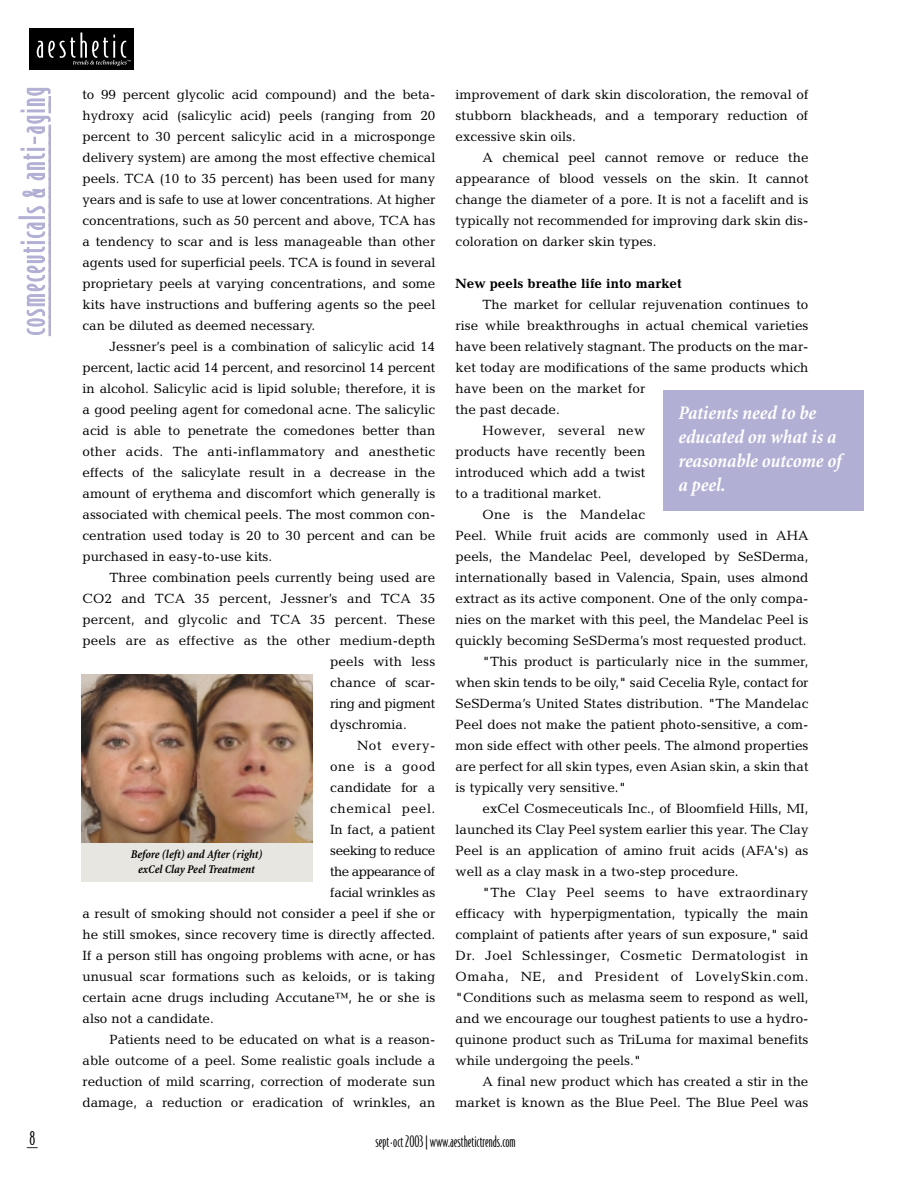
<style>
.page{position:relative;width:918px;height:1188px;background:#fff}
.page>*{position:absolute;margin:0;border:0;box-sizing:border-box;transform-origin:0 0}
.t1{font:italic 700 condensed 19.5px/24px "Minion";color:#fff}
.t2{font:18px "Bodega Sans";color:#000}
.t3{font:15px "Bodega Sans";color:#000}
.t4{font:13.5px/21px "Candida";color:#000;text-align:justify}
.t5{font:13.5px "Candida";letter-spacing:.045em;color:#000}
.t6{font:13.5px "Candida";letter-spacing:.02em;color:#000}
.t7{font:13.5px "Candida";letter-spacing:.03em;color:#000}
.t8{font:700 13.5px "Candida";color:#000}
.t9{font:13.5px "Candida";letter-spacing:-.035em;color:#000}
.t10{font:13.5px "Candida";letter-spacing:-.04em;color:#000}
.t11{font:13.5px "Candida";letter-spacing:-.02em;color:#000}
.t12{font:italic 700 condensed 12px/15px "Minion";color:#000;text-align:center}
</style>
<div class="page">
<div style="left:29px;top:28px;width:105px;height:41px;background:#000"></div>
<svg style="left:37px;top:33px;width:94px;height:33px"></svg>
<div style="left:663px;top:390px;width:201px;height:121px;background:#b1afd4"></div>
<hr style="left:19px;top:217px;width:25px;height:2px;background:#b1afd4">
<svg style="left:21px;top:88px;width:30px;height:248px"></svg>
<img style="left:81px;top:675px;width:231px;height:168px">
<div style="left:81px;top:843px;width:231px;height:39px;background:#e7e6e0"></div>
<p class="t4" style="left:82px;top:86px;width:354px">to 99 percent glycolic acid compound) and the beta&shy;hydroxy acid (salicylic acid) peels (ranging from 20 percent to 30 percent salicylic acid in a microsponge delivery system) are among the most effective chemical peels. TCA (10 to 35 percent) has been used for many years and is safe to use at lower concentrations. At higher concentrations, such as 50 percent and above, TCA has a tendency to scar and is less manageable than other agents used for superficial peels. TCA is found in several proprietary peels at varying concentrations, and some kits have instructions and buffering agents so the peel can be diluted as deemed necessary.</p>
<p class="t4" style="left:82px;top:338px;width:354px;text-indent:27px">Jessner’s peel is a combination of salicylic acid 14 percent, lactic acid 14 percent, and resorcinol 14 percent in alcohol. Salicylic acid is lipid soluble; therefore, it is a good peeling agent for comedonal acne. The salicylic acid is able to penetrate the comedones better than other acids. The anti-inflammatory and anesthetic effects of the salicylate result in a decrease in the amount of erythema and discomfort which generally is associated with chemical peels. The most common con&shy;centration used today is 20 to 30 percent and can be purchased in easy-to-use kits.</p>
<p class="t4" style="left:110px;top:569px;width:327px">Three combination peels currently being used are</p>
<p class="t4" style="left:82px;top:590px;width:354px">CO2 and TCA 35 percent, Jessner’s and TCA 35</p>
<p class="t4" style="left:82px;top:611px;width:354px">percent, and glycolic and TCA 35 percent. These</p>
<p class="t4" style="left:82px;top:632px;width:354px">peels are as effective as the other medium-depth</p>
<p class="t4" style="left:330px;top:653px;width:107px">peels with less</p>
<p class="t4" style="left:330px;top:674px;width:107px">chance of scar-</p>
<p class="t11" style="left:330px;top:699px;width:107px">ring and pigment</p>
<p class="t4" style="left:330px;top:716px;width:78px">dyschromia.</p>
<p class="t5" style="left:357px;top:741px;width:80px">Not every-</p>
<p class="t5" style="left:330px;top:762px;width:107px">one is a good</p>
<p class="t4" style="left:330px;top:779px;width:107px">candidate for a</p>
<p class="t5" style="left:330px;top:804px;width:107px">chemical peel.</p>
<p class="t4" style="left:330px;top:821px;width:107px">In fact, a patient</p>
<p class="t9" style="left:330px;top:846px;width:107px">seeking to reduce</p>
<p class="t10" style="left:330px;top:867px;width:107px">the appearance of</p>
<p class="t4" style="left:330px;top:884px;width:107px">facial wrinkles as</p>
<p class="t4" style="left:83px;top:905px;width:354px">a result of smoking should not consider a peel if she or</p>
<p class="t4" style="left:83px;top:926px;width:354px">he still smokes, since recovery time is directly affected.</p>
<p class="t4" style="left:83px;top:947px;width:354px">If a person still has ongoing problems with acne, or has</p>
<p class="t4" style="left:83px;top:968px;width:354px">unusual scar formations such as keloids, or is taking</p>
<p class="t4" style="left:83px;top:989px;width:354px">certain acne drugs including Accutane™, he or she is</p>
<p class="t4" style="left:83px;top:1010px;width:133px">also not a candidate.</p>
<p class="t4" style="left:110px;top:1031px;width:327px">Patients need to be educated on what is a reason-</p>
<p class="t4" style="left:83px;top:1052px;width:354px">able outcome of a peel. Some realistic goals include a</p>
<p class="t4" style="left:83px;top:1073px;width:354px">reduction of mild scarring, correction of moderate sun</p>
<p class="t4" style="left:83px;top:1094px;width:354px">damage, a reduction or eradication of wrinkles, an</p>
<p class="t12" style="left:131px;top:848px;width:133px">Before (left) and After (right) exCel Clay Peel Treatment</p>
<p class="t4" style="left:456px;top:86px;width:354px">improvement of dark skin discoloration, the removal of stubborn blackheads, and a temporary reduction of excessive skin oils.</p>
<p class="t4" style="left:456px;top:149px;width:354px;text-indent:27px">A chemical peel cannot remove or reduce the appearance of blood vessels on the skin. It cannot change the diameter of a pore. It is not a facelift and is typically not recommended for improving dark skin dis&shy;coloration on darker skin types.</p>
<p class="t8" style="left:456px;top:279px;width:228px">New peels breathe life into market</p>
<p class="t4" style="left:483px;top:296px;width:327px">The market for cellular rejuvenation continues to</p>
<p class="t4" style="left:456px;top:317px;width:354px">rise while breakthroughs in actual chemical varieties</p>
<p class="t4" style="left:456px;top:338px;width:354px">have been relatively stagnant. The products on the mar-</p>
<p class="t4" style="left:456px;top:359px;width:354px">ket today are modifications of the same products which</p>
<p class="t4" style="left:456px;top:380px;width:191px">have been on the market for</p>
<p class="t4" style="left:456px;top:401px;width:106px">the past decade.</p>
<p class="t6" style="left:483px;top:426px;width:164px">However, several new</p>
<p class="t4" style="left:456px;top:443px;width:191px">products have recently been</p>
<p class="t4" style="left:456px;top:464px;width:191px">introduced which add a twist</p>
<p class="t4" style="left:456px;top:485px;width:147px">to a traditional market.</p>
<p class="t6" style="left:483px;top:510px;width:164px">One is the Mandelac</p>
<p class="t4" style="left:456px;top:527px;width:354px">Peel. While fruit acids are commonly used in AHA</p>
<p class="t4" style="left:456px;top:548px;width:354px">peels, the Mandelac Peel, developed by SeSDerma,</p>
<p class="t4" style="left:456px;top:569px;width:354px">internationally based in Valencia, Spain, uses almond</p>
<p class="t4" style="left:456px;top:590px;width:354px">extract as its active component. One of the only compa-</p>
<p class="t4" style="left:456px;top:611px;width:354px">nies on the market with this peel, the Mandelac Peel is</p>
<p class="t4" style="left:456px;top:632px;width:353px">quickly becoming SeSDerma’s most requested product.</p>
<p class="t4" style="left:483px;top:653px;width:327px">"This product is particularly nice in the summer,</p>
<p class="t4" style="left:456px;top:674px;width:354px">when skin tends to be oily," said Cecelia Ryle, contact for</p>
<p class="t4" style="left:456px;top:695px;width:354px">SeSDerma’s United States distribution. "The Mandelac</p>
<p class="t4" style="left:456px;top:716px;width:354px">Peel does not make the patient photo-sensitive, a com-</p>
<p class="t4" style="left:456px;top:737px;width:354px">mon side effect with other peels. The almond properties</p>
<p class="t4" style="left:456px;top:758px;width:354px">are perfect for all skin types, even Asian skin, a skin that</p>
<p class="t4" style="left:456px;top:779px;width:172px">is typically very sensitive."</p>
<p class="t4" style="left:483px;top:800px;width:327px">exCel Cosmeceuticals Inc., of Bloomfield Hills, MI,</p>
<p class="t4" style="left:456px;top:821px;width:354px">launched its Clay Peel system earlier this year. The Clay</p>
<p class="t4" style="left:456px;top:842px;width:354px">Peel is an application of amino fruit acids (AFA's) as</p>
<p class="t4" style="left:456px;top:863px;width:285px">well as a clay mask in a two-step procedure.</p>
<p class="t6" style="left:483px;top:888px;width:327px">"The Clay Peel seems to have extraordinary</p>
<p class="t4" style="left:456px;top:905px;width:354px">efficacy with hyperpigmentation, typically the main</p>
<p class="t4" style="left:456px;top:926px;width:354px">complaint of patients after years of sun exposure," said</p>
<p class="t7" style="left:456px;top:951px;width:354px">Dr. Joel Schlessinger, Cosmetic Dermatologist in</p>
<p class="t5" style="left:456px;top:972px;width:354px">Omaha, NE, and President of LovelySkin.com.</p>
<p class="t4" style="left:456px;top:989px;width:354px">"Conditions such as melasma seem to respond as well,</p>
<p class="t4" style="left:456px;top:1010px;width:354px">and we encourage our toughest patients to use a hydro-</p>
<p class="t4" style="left:456px;top:1031px;width:354px">quinone product such as TriLuma for maximal benefits</p>
<p class="t4" style="left:456px;top:1052px;width:187px">while undergoing the peels."</p>
<p class="t4" style="left:483px;top:1073px;width:327px">A final new product which has created a stir in the</p>
<p class="t4" style="left:456px;top:1094px;width:354px">market is known as the Blue Peel. The Blue Peel was</p>
<h1 class="t1" style="left:678px;top:403px;width:165px">Patients need to be educated on what is a reasonable outcome of a peel.</h1>
<h2 class="t2" style="left:27px;top:1133px;width:12px">_ _8</h2>
<p class="t3" style="left:375px;top:1137px;width:142px">sept. oct 2003 | www.aesthetictrends.com</p>
</div>
